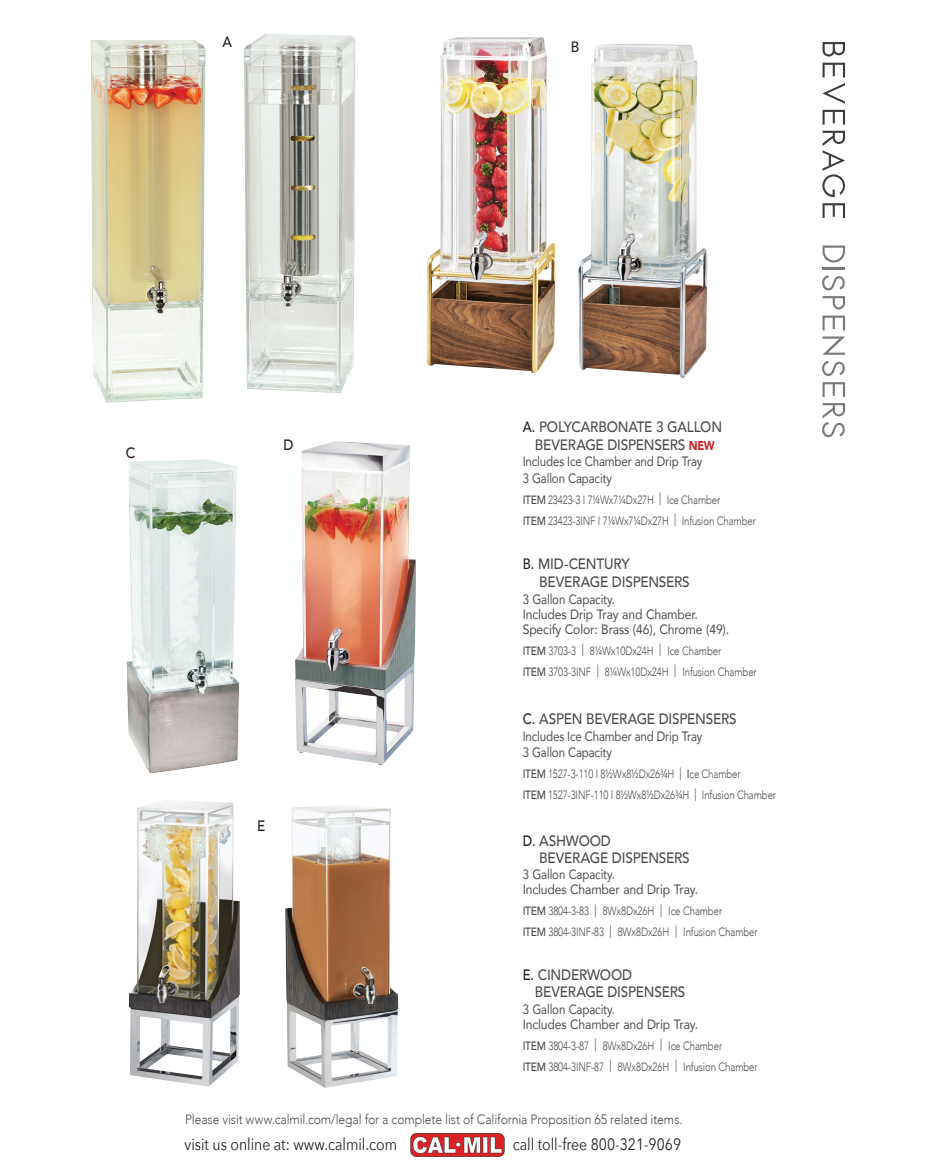
<style>
.page{position:relative;width:932px;height:1175px;background:#fff}
.page>*{position:absolute;margin:0;border:0;box-sizing:border-box;transform-origin:0 0}
.t1{font:51px "Rome";letter-spacing:.015em;color:#76787b}
.t2{font:16.5px "Avenir Next";color:#231f20;scale:.85 1}
.GROUP_TITLE{font:500 15px "Avenir";letter-spacing:-.015em;color:#4b4c4d;scale:.9 1}
._3_PROD_LIST_gallons{font:500 15px "Avenir";letter-spacing:-.015em;color:#4b4c4d;scale:.9 1}
._3_ITEM_DESCRIPT{font:500 15px "Avenir";letter-spacing:-.015em;color:#4b4c4d;scale:.9 1}
._3_ITEM_DESCRIPT-2{font:500 15px "Avenir";color:#231f20;scale:.9 1}
._3_PROD_LIST_gallons-2{font:13.5px "Avenir";letter-spacing:-.01em;color:#4b4c4d;scale:.9 1}
._3_PROD_LIST_gallons-3{font:13.5px "Avenir";letter-spacing:-.01em;color:#4b4c4d;scale:.85 1}
.t3{font:300 13.5px "Avenir";letter-spacing:-.005em;color:#4b4c4d;scale:.9 1}
.GROUP_TITLE-2{font:13.5px "Avenir";letter-spacing:-.01em;color:#4b4c4d;scale:.85 1}
._3_ITEM_DESCRIPT-3{font:300 12px "Avenir";letter-spacing:-.01em;color:#4b4c4d;scale:.8 1}
._3_ITEM_DESCRIPT_gallon{font:300 12px "Avenir";letter-spacing:-.01em;color:#4b4c4d;scale:.8 1}
.s1{color:#231f20}
.s2{font-weight:900;font-size:12.75px;color:#d1232a}
.s3{font-weight:500}
.s4{font-size:12.75px;color:#57585a}
.s5{color:#3e3e3f}
</style>
<div class="page">
<img style="left:411px;top:1133px;width:93px;height:23px">
<img style="left:90px;top:40px;width:116px;height:363px">
<img style="left:243px;top:34px;width:113px;height:360px">
<img style="left:578px;top:44px;width:129px;height:334px">
<img style="left:426px;top:37px;width:129px;height:336px">
<img style="left:295px;top:441px;width:121px;height:324px">
<img style="left:127px;top:459px;width:112px;height:313px">
<img style="left:129px;top:800px;width:111px;height:286px">
<img style="left:285px;top:805px;width:113px;height:283px">
<p class="_3_ITEM_DESCRIPT-2" style="left:126px;top:439px;width:12px">C</p>
<p class="_3_ITEM_DESCRIPT-2" style="left:222px;top:28px;width:12px">A</p>
<p class="_3_ITEM_DESCRIPT-2" style="left:283px;top:432px;width:13px">D</p>
<p class="_3_ITEM_DESCRIPT-2" style="left:257px;top:813px;width:11px">E</p>
<p class="_3_ITEM_DESCRIPT-2" style="left:571px;top:34px;width:11px">B</p>
<p class="GROUP_TITLE" style="left:522px;top:414px;width:223px"><span class="s1">A.</span> POLYCARBONATE 3 GALLON</p>
<p class="GROUP_TITLE" style="left:534px;top:432px;width:201px">BEVERAGE DISPENSERS <span class="s2">NEW</span></p>
<p class="_3_PROD_LIST_gallons-3" style="left:522px;top:451px;width:213px">Includes Ice Chamber and Drip Tray</p>
<p class="_3_PROD_LIST_gallons-3" style="left:522px;top:467px;width:107px">3 Gallon Capacity</p>
<p class="_3_ITEM_DESCRIPT-3" style="left:522px;top:492px;width:248px"><span class="s3">ITEM</span> 23423-3 I 7¼Wx7¼Dx27H <span class="s4">|</span> Ice Chamber</p>
<p class="_3_ITEM_DESCRIPT-3" style="left:522px;top:513px;width:293px"><span class="s3">ITEM</span> 23423-3INF I 7¼Wx7¼Dx27H <span class="s4">|</span> Infusion Chamber</p>
<p class="_3_PROD_LIST_gallons" style="left:522px;top:551px;width:120px"><span class="s1">B.</span> MID-CENTURY</p>
<p class="_3_PROD_LIST_gallons" style="left:539px;top:569px;width:169px">BEVERAGE DISPENSERS</p>
<p class="GROUP_TITLE-2" style="left:522px;top:588px;width:110px">3 Gallon Capacity.</p>
<p class="_3_PROD_LIST_gallons-2" style="left:522px;top:603px;width:196px">Includes Drip Tray and Chamber.</p>
<p class="_3_PROD_LIST_gallons-2" style="left:522px;top:618px;width:231px">Specify Color: Brass (46), Chrome (49).</p>
<p class="_3_ITEM_DESCRIPT_gallon" style="left:522px;top:643px;width:250px"><span class="s3">ITEM</span> 3703-3 <span class="s4">|</span> 8¼Wx10Dx24H <span class="s4">|</span> Ice Chamber</p>
<p class="_3_ITEM_DESCRIPT_gallon" style="left:522px;top:664px;width:294px"><span class="s3">ITEM</span> 3703-3INF <span class="s4">|</span> 8¼Wx10Dx24H <span class="s4">|</span> Infusion Chamber</p>
<p class="_3_PROD_LIST_gallons" style="left:522px;top:706px;width:239px"><span class="s1">C.</span> ASPEN BEVERAGE DISPENSERS</p>
<p class="_3_PROD_LIST_gallons-3" style="left:522px;top:725px;width:213px">Includes Ice Chamber and Drip Tray</p>
<p class="_3_PROD_LIST_gallons-3" style="left:522px;top:742px;width:107px">3 Gallon Capacity</p>
<p class="_3_ITEM_DESCRIPT-3" style="left:522px;top:767px;width:274px"><span class="s3">ITEM</span> 1527-3-110 I 8½Wx8½Dx26¾H <span class="s4">|</span> <span class="s3">I</span>ce Chamber</p>
<p class="_3_ITEM_DESCRIPT-3" style="left:522px;top:788px;width:318px"><span class="s3">ITEM</span> 1527-3INF-110 I 8½Wx8½Dx26¾H <span class="s4">|</span> Infusion Chamber</p>
<p class="_3_ITEM_DESCRIPT" style="left:522px;top:827px;width:99px"><span class="s1">D.</span> ASHWOOD</p>
<p class="_3_ITEM_DESCRIPT" style="left:539px;top:844px;width:169px">BEVERAGE DISPENSERS</p>
<p class="_3_PROD_LIST_gallons-3" style="left:522px;top:864px;width:110px">3 Gallon Capacity.</p>
<p class="_3_PROD_LIST_gallons-2" style="left:522px;top:879px;width:196px">Includes Chamber and Drip Tray.</p>
<p class="_3_ITEM_DESCRIPT-3" style="left:522px;top:904px;width:251px"><span class="s3">ITEM</span> 3804-3-83 <span class="s4">|</span> 8Wx8Dx26H <span class="s4">|</span> Ice Chamber</p>
<p class="_3_ITEM_DESCRIPT-3" style="left:522px;top:925px;width:295px"><span class="s3">ITEM</span> 3804-3INF-83 <span class="s4">|</span> 8Wx8Dx26H <span class="s4">|</span> Infusion Chamber</p>
<p class="GROUP_TITLE" style="left:522px;top:961px;width:123px"><span class="s1">E.</span> CINDERWOOD</p>
<p class="GROUP_TITLE" style="left:534px;top:979px;width:169px">BEVERAGE DISPENSERS</p>
<p class="GROUP_TITLE-2" style="left:522px;top:998px;width:110px">3 Gallon Capacity.</p>
<p class="_3_PROD_LIST_gallons-2" style="left:522px;top:1013px;width:196px">Includes Chamber and Drip Tray.</p>
<p class="_3_ITEM_DESCRIPT-3" style="left:522px;top:1038px;width:251px"><span class="s3">ITEM</span> 3804-3-87 <span class="s4">|</span> 8Wx8Dx26H <span class="s4">|</span> Ice Chamber</p>
<p class="_3_ITEM_DESCRIPT-3" style="left:522px;top:1059px;width:295px"><span class="s3">ITEM</span> 3804-3INF-87 <span class="s4">|</span> 8Wx8Dx26H <span class="s4">|</span> Infusion Chamber</p>
<p class="t3" style="left:185px;top:1111px;width:554px">Please visit www.calmil.com/legal for a complete list of California Proposition 65 related items.</p>
<h2 class="t2" style="left:184px;top:1129px;width:251px">visit us online at: www.calmil.com</h2>
<h2 class="t2" style="left:512px;top:1130px;width:200px">call toll-free 800-321-9069</h2>
<h1 class="t1" style="left:865px;top:39px;width:402px;rotate:90deg"><span class="s5">beverage</span> dispensers</h1>
</div>
